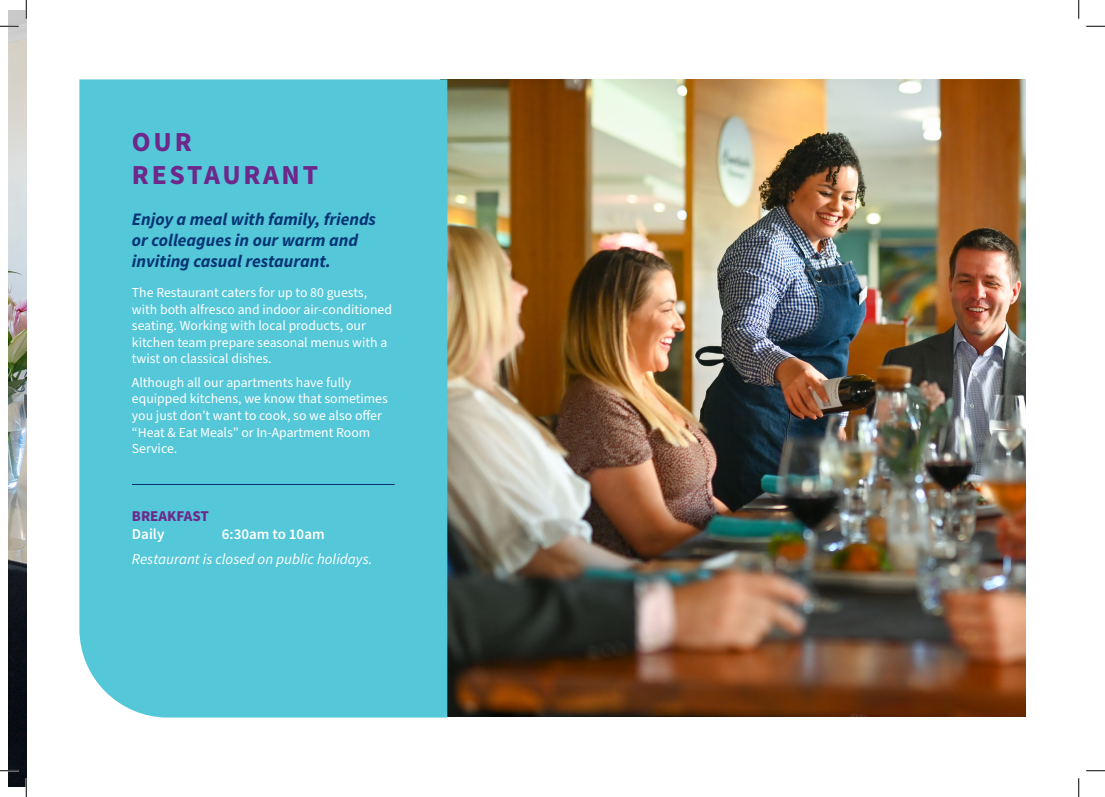
<style>
.page{position:relative;width:1105px;height:797px;background:#fff}
.page>*{position:absolute;margin:0;border:0;box-sizing:border-box;transform-origin:0 0}
.Purple_Header{font:700 27.5px/33px "Source Sans Pro";letter-spacing:.1em;color:#6e278a}
.Intro{font:italic 700 17.5px/21px "Source Sans Pro";color:#053474}
.purple_subheader{font:italic 15px "Source Sans Pro";color:#fff}
.purple_subheader-2{font:700 15px/18px "Source Sans Pro";color:#6e278a}
.purple_subheader-3{font:600 15px "Source Sans Pro";color:#fff}
.Body_white{font:13.75px/16.5px "Source Sans Pro";color:#fff}
.s1{font-weight:600;color:#fff}
</style>
<div class="page">
<img style="left:447px;top:79px;width:578px;height:637px">
<img style="left:9px;top:10px;width:17px;height:777px">
<div style="left:79px;top:79px;width:368px;height:638px;background:#54c7d9"></div>
<hr style="left:132px;top:484px;width:263px;height:1px;background:#053474">
<svg style="left:0;top:25px;width:19px;height:2px"></svg>
<svg style="left:1086px;top:25px;width:19px;height:2px"></svg>
<svg style="left:0;top:770px;width:19px;height:1px"></svg>
<svg style="left:1086px;top:770px;width:19px;height:1px"></svg>
<svg style="left:25px;top:0;width:2px;height:19px"></svg>
<svg style="left:25px;top:778px;width:2px;height:19px"></svg>
<svg style="left:1078px;top:0;width:1px;height:19px"></svg>
<svg style="left:1078px;top:778px;width:1px;height:19px"></svg>
<p class="Purple_Header" style="left:132px;top:126px;width:188px">OUR<br>RESTAURANT</p>
<p class="Intro" style="left:132px;top:208px;width:246px">Enjoy a meal with family, friends or colleagues in our warm and inviting casual restaurant.</p>
<p class="Body_white" style="left:132px;top:285px;width:262px">The Restaurant caters for up to 80 guests, with both alfresco and indoor air-conditioned seating. Working with local products, our kitchen team prepare seasonal menus with a twist on classical dishes.</p>
<p class="Body_white" style="left:132px;top:374px;width:257px">Although all our apartments have fully equipped kitchens, we know that sometimes you just don’t want to cook, so we also offer “Heat &amp; Eat Meals” or In-Apartment Room Service.</p>
<p class="purple_subheader-2" style="left:132px;top:507px;width:78px">BREAKFAST<br><span class="s1">Daily</span></p>
<p class="purple_subheader-3" style="left:222px;top:524px;width:104px">6:30am to 10am</p>
<p class="purple_subheader" style="left:132px;top:550px;width:242px">Restaurant is closed on public holidays.</p>
</div>
